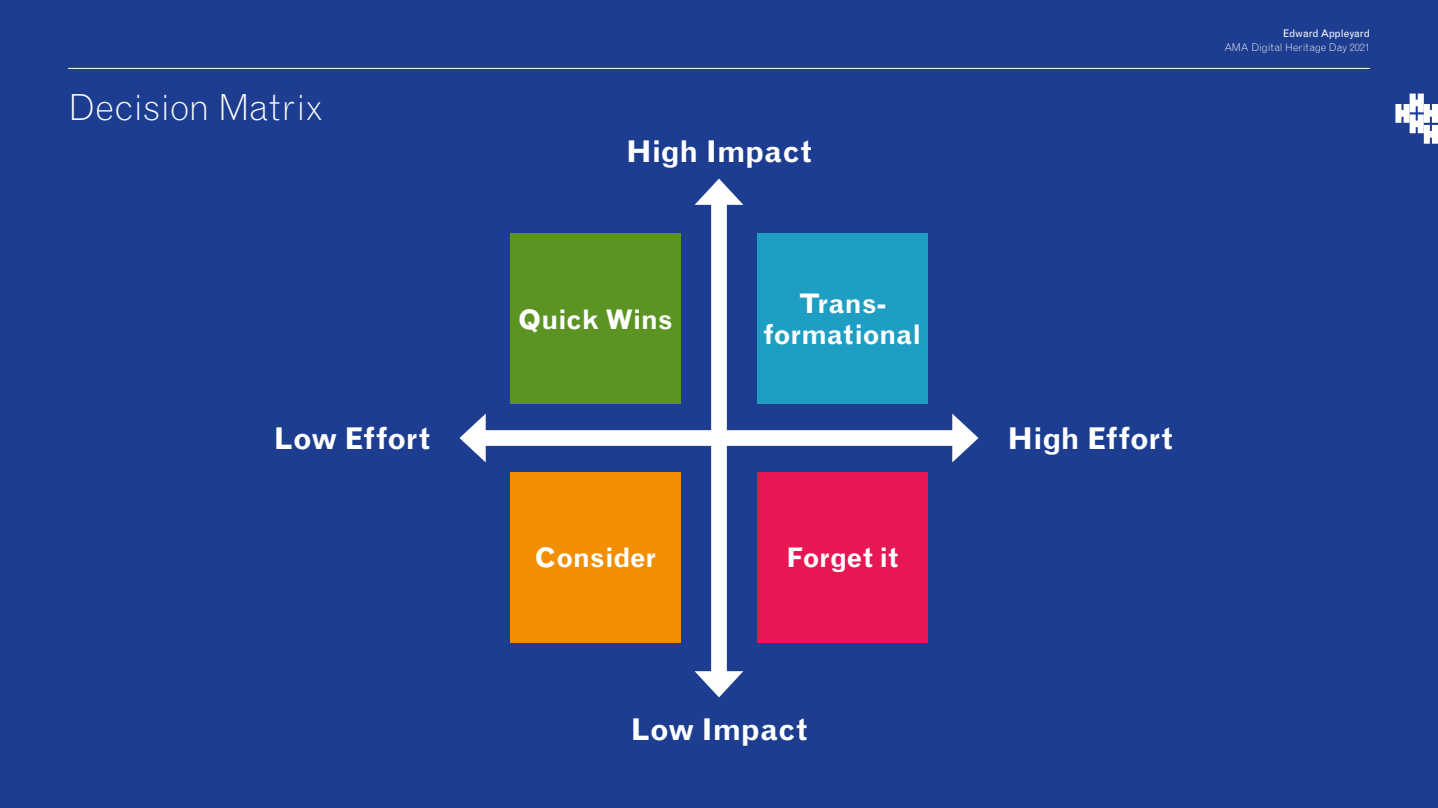
<style>
.page{position:relative;width:1438px;height:808px;background:#fff}
.page>*{position:absolute;margin:0;border:0;box-sizing:border-box;transform-origin:0 0}
.t1{font:300 36px "Grotesque MT Std";color:#fff}
.t2{font:700 30px "Grotesque MT Std";color:#fff}
.t3{font:700 27px/31.5px "Grotesque MT Std";letter-spacing:-.01em;color:#fff;text-align:center}
.t4{font:300 10.5px "Grotesque MT Std";color:#fff}
.t5{font:10.5px "Grotesque MT Std";letter-spacing:-.01em;color:#fff}
</style>
<div class="page">
<div style="left:0;top:0;width:1437px;height:808px;background:#1d3d90"></div>
<div style="left:711px;top:195px;width:15px;height:486px;background:#fff"></div>
<svg style="left:694px;top:179px;width:49px;height:26px"></svg>
<svg style="left:694px;top:671px;width:49px;height:26px"></svg>
<div style="left:475px;top:430px;width:487px;height:16px;background:#fff"></div>
<svg style="left:459px;top:414px;width:26px;height:48px"></svg>
<svg style="left:952px;top:414px;width:26px;height:48px"></svg>
<div style="left:510px;top:234px;width:170px;height:170px;background:#5c9424"></div>
<div style="left:510px;top:472px;width:170px;height:170px;background:#f28e00"></div>
<div style="left:757px;top:472px;width:170px;height:170px;background:#e61753"></div>
<div style="left:757px;top:234px;width:170px;height:170px;background:#1f9ec4"></div>
<hr style="left:68px;top:68px;width:1301px;height:1px;background:#fff">
<svg style="left:1395px;top:94px;width:42px;height:50px"></svg>
<h1 class="t1" style="left:68px;top:85px;width:256px">Decision Matrix</h1>
<p class="t2" style="left:626px;top:134px;width:187px">High Impact</p>
<p class="t3" style="left:518px;top:304px;width:156px">Quick Wins</p>
<p class="t3" style="left:763px;top:288px;width:159px">Trans&shy;formational</p>
<p class="t2" style="left:273px;top:421px;width:159px">Low Effort</p>
<p class="t2" style="left:1007px;top:421px;width:167px">High Effort</p>
<p class="t3" style="left:534px;top:542px;width:123px">Consider</p>
<p class="t3" style="left:786px;top:542px;width:114px">Forget it</p>
<p class="t5" style="left:1282px;top:28px;width:88px">Edward Appleyard</p>
<p class="t4" style="left:1224px;top:41px;width:147px">AMA Digital Heritage Day 2021</p>
<p class="t2" style="left:630px;top:712px;width:179px">Low Impact</p>
</div>
